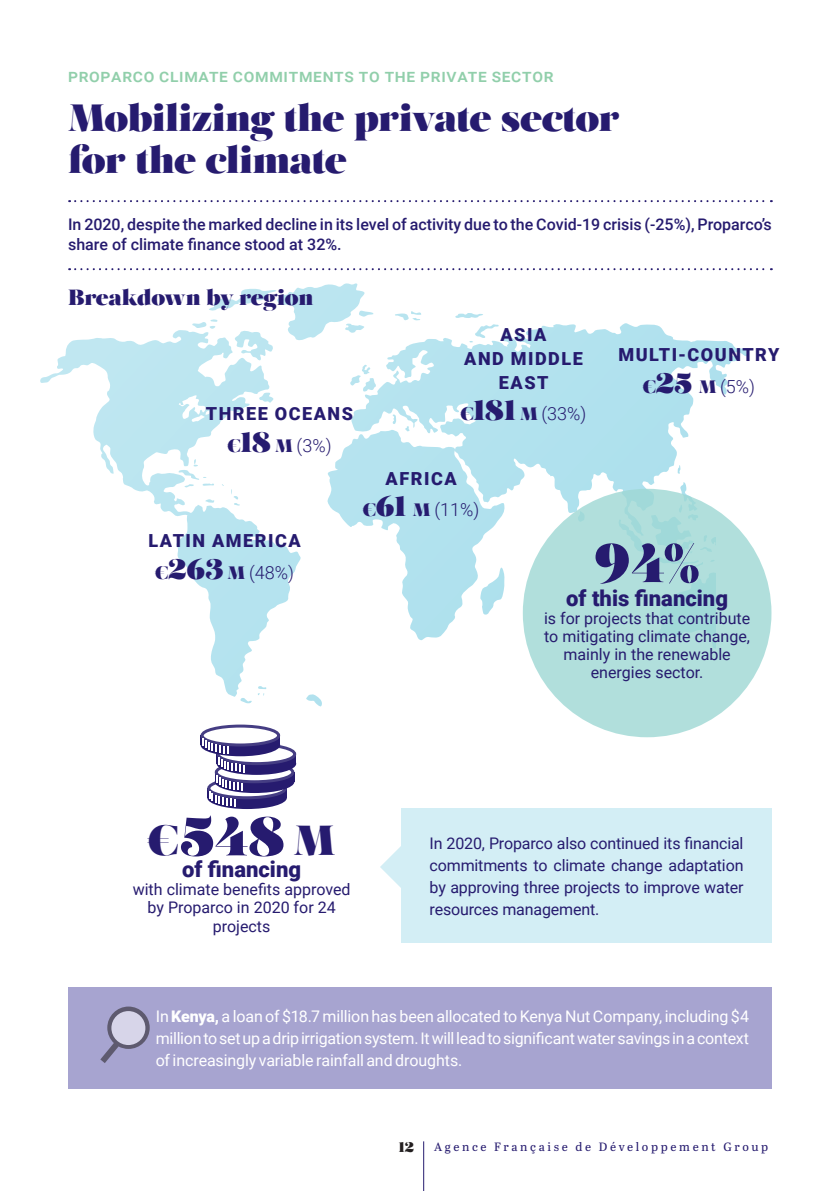
<style>
.page{position:relative;width:840px;height:1191px;background:#fff}
.page>*{position:absolute;margin:0;border:0;box-sizing:border-box;transform-origin:0 0}
.t1{font:54px "Salome";color:#261b6f}
.COUV_Titre{font:38px/42px "Salome";letter-spacing:-.025em;color:#261b6f}
.t2{font:900 22px "Roboto";color:#261b6f}
.t3{font:22px "Salome";letter-spacing:-.01em;color:#261b6f}
.TITRES_-_POINTS{font:900 18px/24px "Roboto";letter-spacing:.085em;color:#261b6f;text-align:center}
.TITRES_-_POINTS-2{font:300 18px "Roboto";color:#261b6f}
.BLOCS-TEXTES{font:500 18px "Roboto";letter-spacing:.04em;color:#91cfab}
.t4{font:16px/18px "Roboto";color:#261b6f;text-align:center}
.BLOCS-TEXTES-2{font:16px/22px "Roboto";letter-spacing:-.01em;color:#fff;text-align:justify}
.t5{font:500 16px/20px "Roboto";color:#261b6f}
.t6{font:14px "Salome";color:#231f20}
.t7{font:12px "Abril Text";letter-spacing:.22em;color:#261b6f}
.s1{font-family:"Salome";font-weight:400}
.s2{font-family:"Salome";font-weight:400;font-size:28px}
.s3{font-size:42px}
.s4{font-weight:900}
</style>
<div class="page">
<hr style="left:423px;top:1141px;width:1px;height:50px;background:#261b6f">
<svg style="left:455px;top:313px;width:28px;height:5px"></svg>
<svg style="left:395px;top:311px;width:26px;height:10px"></svg>
<svg style="left:240px;top:698px;width:12px;height:5px"></svg>
<svg style="left:306px;top:694px;width:16px;height:13px"></svg>
<svg style="left:40px;top:330px;width:261px;height:367px"></svg>
<svg style="left:178px;top:459px;width:36px;height:29px"></svg>
<svg style="left:204px;top:498px;width:11px;height:5px"></svg>
<svg style="left:231px;top:489px;width:9px;height:17px"></svg>
<svg style="left:327px;top:323px;width:421px;height:318px;fill:#b5e3ef"></svg>
<svg style="left:192px;top:283px;width:183px;height:120px"></svg>
<div style="left:715px;top:489px;width:104px;height:248px;background:#fff"></div>
<svg style="left:69px;top:200px;width:702px;height:2px"></svg>
<svg style="left:69px;top:268px;width:702px;height:2px"></svg>
<div style="left:401px;top:808px;width:370px;height:135px;background:#d3eef5"></div>
<svg style="left:380px;top:846px;width:21px;height:42px"></svg>
<svg style="left:282px;top:790px;width:5px;height:6px"></svg>
<div style="left:207px;top:786px;width:80px;height:23px;background:#261b6f;border-radius:50%"></div>
<svg style="left:209px;top:779px;width:76px;height:18px"></svg>
<div style="left:207px;top:777px;width:80px;height:22px;border:3px solid #453d83;border-radius:50%"></div>
<div style="left:215px;top:770px;width:79px;height:23px;background:#261b6f;border-radius:50%"></div>
<svg style="left:216px;top:763px;width:77px;height:18px"></svg>
<div style="left:215px;top:761px;width:79px;height:22px;border:3px solid #453d83;border-radius:50%"></div>
<svg style="left:290px;top:756px;width:6px;height:6px"></svg>
<div style="left:216px;top:752px;width:80px;height:23px;background:#261b6f;border-radius:50%"></div>
<svg style="left:218px;top:744px;width:76px;height:19px"></svg>
<div style="left:216px;top:743px;width:80px;height:22px;border:3px solid #453d83;border-radius:50%"></div>
<svg style="left:200px;top:737px;width:80px;height:6px"></svg>
<div style="left:200px;top:734px;width:80px;height:22px;background:#261b6f;border-radius:50%"></div>
<div style="left:202px;top:726px;width:76px;height:19px;background:#fff;border-radius:50%"></div>
<div style="left:200px;top:724px;width:80px;height:22px;border:3px solid #453d83;border-radius:50%"></div>
<svg style="left:202px;top:738px;width:42px;height:69px"></svg>
<svg style="left:522px;top:489px;width:249px;height:248px;background:#afdedb"></svg>
<div style="left:68px;top:987px;width:703px;height:102px;background:#a7a4d0"></div>
<svg style="left:100px;top:1006px;width:50px;height:57px"></svg>
<div style="left:111px;top:1011px;width:34px;height:34px;background:#d7d5e9;border-radius:50%"></div>
<p class="BLOCS-TEXTES" style="left:68px;top:63px;width:486px">proparco climate commitments to the private sector</p>
<p class="COUV_Titre" style="left:68px;top:96px;width:552px">Mobilizing the private sector for the climate</p>
<p class="t5" style="left:68px;top:213px;width:704px">In 2020, despite the marked decline in its level of activity due to the Covid-19 crisis (-25%), Proparco’s share of climate finance stood at 32%.</p>
<p class="t3" style="left:68px;top:282px;width:247px">Breakdown by region</p>
<p class="TITRES_-_POINTS" style="left:206px;top:401px;width:149px">THREE OCEANS</p>
<p class="TITRES_-_POINTS-2" style="left:227px;top:432px;width:105px"><span class="s1">€</span><span class="s2">18</span> <span class="s1">M</span> (3%)</p>
<p class="TITRES_-_POINTS" style="left:148px;top:528px;width:154px">LATIN AMERICA</p>
<p class="TITRES_-_POINTS-2" style="left:155px;top:560px;width:140px"><span class="s1">€</span><span class="s2">263</span> <span class="s1">M</span> (48%)</p>
<p class="TITRES_-_POINTS" style="left:464px;top:322px;width:120px">ASIA<br>AND MIDDLE<br>EAST</p>
<p class="TITRES_-_POINTS-2" style="left:460px;top:401px;width:127px"><span class="s1">€</span><span class="s2">181</span> <span class="s1">M</span> (33%)</p>
<p class="TITRES_-_POINTS" style="left:385px;top:465px;width:72px">AFRICA</p>
<p class="TITRES_-_POINTS-2" style="left:362px;top:497px;width:118px"><span class="s1">€</span><span class="s2">61</span> <span class="s1">M</span> (11%)</p>
<p class="TITRES_-_POINTS" style="left:618px;top:342px;width:162px">MULTI-COUNTRY</p>
<p class="TITRES_-_POINTS-2" style="left:642px;top:374px;width:114px"><span class="s1">€</span><span class="s2">25</span> <span class="s1">M</span> (5%)</p>
<p class="t1" style="left:593px;top:527px;width:108px">94%</p>
<p class="t2" style="left:566px;top:583px;width:163px">of this financing</p>
<p class="t4" style="left:543px;top:609px;width:207px">is for projects that contribute to mitigating climate change, mainly in the renewable energies sector.</p>
<p class="t1" style="left:148px;top:801px;width:189px"><span class="s3">€</span>548 <span class="s3">M</span></p>
<p class="t2" style="left:182px;top:854px;width:120px">of financing</p>
<p class="t4" style="left:133px;top:880px;width:219px">with climate benefits approved by Proparco in 2020 for 24 projects</p>
<p class="t4" style="left:429px;top:831px;width:315px;line-height:22px;text-align:justify">In 2020, Proparco also continued its financial commitments to climate change adaptation by approving three projects to improve water resources management.</p>
<p class="BLOCS-TEXTES-2" style="left:156px;top:1005px;width:594px">In <span class="s4">Kenya,</span> a loan of $18.7 million has been allocated to Kenya Nut Company, including $4 million to set up a drip irrigation system. It will lead to significant water savings in a context of increasingly variable rainfall and droughts.</p>
<p class="t6" style="left:398px;top:1137px;width:17px">12</p>
<p class="t7" style="left:434px;top:1137px;width:335px">Agence Française de Développement Group</p>
</div>
